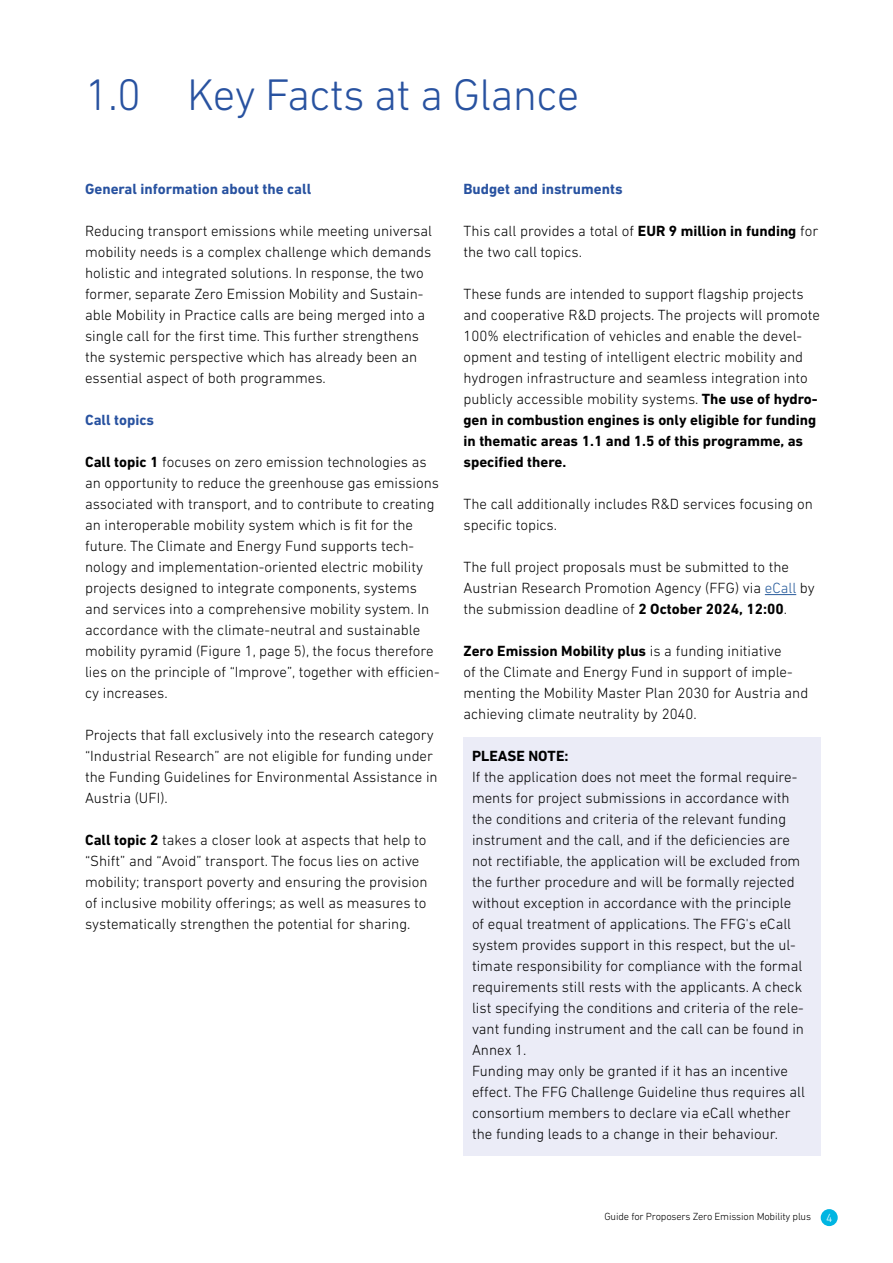
<style>
.page{position:relative;width:893px;height:1263px;background:#fff}
.page>*{position:absolute;margin:0;border:0;box-sizing:border-box;transform-origin:0 0}
.t1{font:300 45px "DIN Next LT Pro";letter-spacing:-.015em;color:#2852a0}
.Fliess{font:300 15px/21px "DIN Next LT Pro";color:#000}
.Fliess_Kasten{font:300 15px/21px "DIN Next LT Pro";color:#000}
.Fliess-2{font:700 15px "DIN Next LT Pro";color:#2852a0}
.t2{font:300 10.5px "DIN Next LT Pro";letter-spacing:-.015em;color:#000}
.s1{font-weight:700}
.s2{color:#275b9b}
.s3{font-size:12px;color:#fff}
</style>
<div class="page">
<div style="left:821px;top:1209px;width:17px;height:17px;background:#00b5e2;border-radius:50%"></div>
<hr style="left:765px;top:594px;width:31px;height:1px;background:#275b9b">
<div style="left:463px;top:737px;width:358px;height:419px;background:#ebecf7"></div>
<p class="t1" style="left:85px;top:69px;width:496px">1.0 Key Facts at a Glance</p>
<p class="Fliess-2" style="left:85px;top:180px;width:228px">General information about the call</p>
<p class="Fliess" style="left:85px;top:220px;width:349px">Reducing transport emissions while meeting universal mobility needs is a complex challenge which demands holistic and integrated solutions. In response, the two former, separate Zero Emission Mobility and Sustain&shy;able Mobility in Practice calls are being merged into a single call for the first time. This further strengthens the systemic perspective which has already been an essential aspect of both programmes.</p>
<p class="Fliess-2" style="left:85px;top:411px;width:71px">Call topics</p>
<p class="Fliess" style="left:85px;top:451px;width:356px"><span class="s1">Call topic 1</span> focuses on zero emission technologies as an opportunity to reduce the greenhouse gas emissions associated with transport, and to contribute to creating an interoperable mobility system which is fit for the future. The Climate and Energy Fund supports tech&shy;nology and implementation-oriented electric mobility projects designed to integrate components, systems and services into a comprehensive mobility system. In accordance with the climate-neutral and sustainable mobility pyramid (Figure 1, page 5), the focus therefore lies on the principle of “Improve”, together with efficien&shy;cy increases.</p>
<p class="Fliess" style="left:85px;top:724px;width:354px">Projects that fall exclusively into the research category “Industrial Research” are not eligible for funding under the Funding Guidelines for Environmental Assistance in Austria (UFI).</p>
<p class="Fliess" style="left:85px;top:829px;width:344px"><span class="s1">Call topic 2</span> takes a closer look at aspects that help to “Shift” and “Avoid” transport. The focus lies on active mobility; transport poverty and ensuring the provision of inclusive mobility offerings; as well as measures to systematically strengthen the potential for sharing.</p>
<p class="Fliess-2" style="left:463px;top:180px;width:161px">Budget and instruments</p>
<p class="Fliess" style="left:463px;top:220px;width:356px">This call provides a total of <span class="s1">EUR 9 million in funding</span> for the two call topics.</p>
<p class="Fliess" style="left:463px;top:283px;width:358px">These funds are intended to support flagship projects and cooperative R&amp;D projects. The projects will promote 100% electrification of vehicles and enable the devel&shy;opment and testing of intelligent electric mobility and hydrogen infrastructure and seamless integration into publicly accessible mobility systems. <span class="s1">The use of hydro&shy;gen in combustion engines is only eligible for funding in thematic areas 1.1 and 1.5 of this programme, as specified there.</span></p>
<p class="Fliess" style="left:463px;top:493px;width:351px">The call additionally includes R&amp;D services focusing on specific topics.</p>
<p class="Fliess" style="left:463px;top:556px;width:353px">The full project proposals must be submitted to the<br>Austrian Research Promotion Agency (FFG) via <span class="s2">eCall</span> by the submission deadline of <span class="s1">2 October 2024, 12:00</span>.</p>
<p class="Fliess" style="left:463px;top:640px;width:346px"><span class="s1">Zero Emission Mobility plus</span> is a funding initiative<br>of the Climate and Energy Fund in support of imple&shy;menting the Mobility Master Plan 2030 for Austria and achieving climate neutrality by 2040.</p>
<p class="Fliess_Kasten" style="left:472px;top:745px;width:334px"><span class="s1">PLEASE NOTE:<br></span>If the application does not meet the formal require&shy;ments for project submissions in accordance with the conditions and criteria of the relevant funding instrument and the call, and if the deficiencies are not rectifiable, the application will be excluded from the further procedure and will be formally rejected without exception in accordance with the principle of equal treatment of applications. The FFG's eCall system provides support in this respect, but the ul&shy;timate responsibility for compliance with the formal requirements still rests with the applicants. A check list specifying the conditions and criteria of the rele&shy;vant funding instrument and the call can be found in Annex 1.<br>Funding may only be granted if it has an incentive effect. The FFG Challenge Guideline thus requires all consortium members to declare via eCall whether the funding leads to a change in their behaviour.</p>
<p class="t2" style="left:604px;top:1211px;width:230px">Guide for Proposers Zero Emission Mobility plus <span class="s3">4</span></p>
</div>
